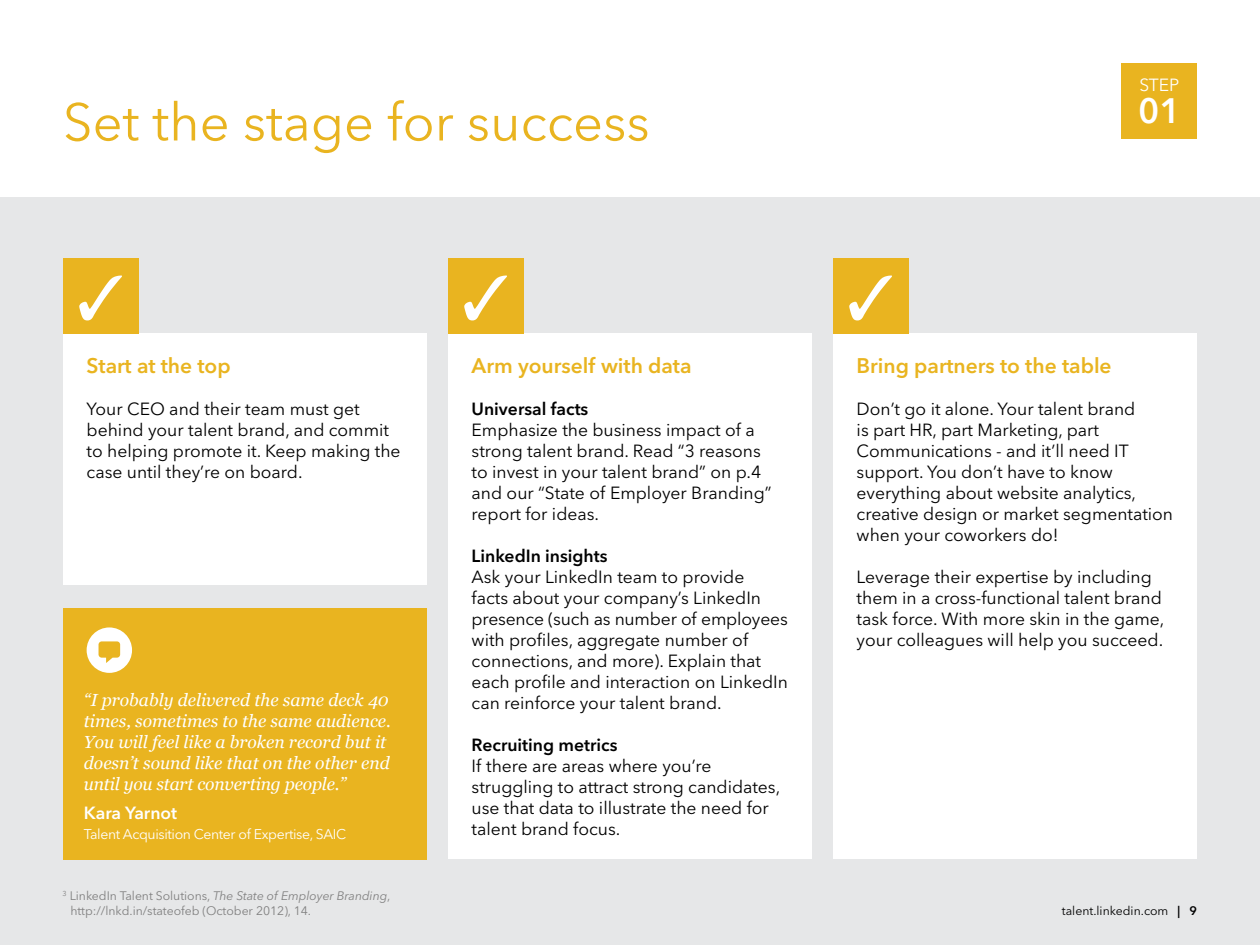
<style>
.page{position:relative;width:1260px;height:945px;background:#fff}
.page>*{position:absolute;margin:0;border:0;box-sizing:border-box;transform-origin:0 0}
.t1{font:52.5px "Avenir Next LT Pro";color:#e9b420}
.t2{font:600 35px "Avenir Next LT Pro";color:#fff}
.t3{font:600 21px "Avenir Next LT Pro";color:#e9b420}
.t4{font:17.5px/21px "Avenir Next LT Pro";color:#000}
.t5{font:italic 17.5px/21px "Georgia";color:#fff}
.t6{font:600 17.5px "Avenir Next LT Pro";color:#000}
.t7{font:600 17.5px "Avenir Next LT Pro";color:#fff}
.t8{font:17.5px "Avenir Next LT Pro";color:#fff}
.t9{font:14px "Avenir Next LT Pro";letter-spacing:-.025em;color:#fff}
.t10{font:12.25px/14.7px "Avenir Next LT Pro";letter-spacing:-.005em;color:#808080}
.t11{font:12.25px "Avenir Next LT Pro";color:#000}
.s1{font-style:italic}
.s2{font-weight:600}
</style>
<div class="page">
<div style="left:0;top:198px;width:1260px;height:747px;background:#e6e7e8"></div>
<div style="left:1122px;top:63px;width:75px;height:75px;background:#e9b420"></div>
<div style="left:63px;top:334px;width:364px;height:251px;background:#fff"></div>
<div style="left:63px;top:258px;width:75px;height:76px;background:#e9b420"></div>
<div style="left:448px;top:334px;width:364px;height:525px;background:#fff"></div>
<div style="left:448px;top:258px;width:75px;height:76px;background:#e9b420"></div>
<div style="left:833px;top:334px;width:364px;height:525px;background:#fff"></div>
<div style="left:833px;top:258px;width:75px;height:76px;background:#e9b420"></div>
<div style="left:63px;top:608px;width:364px;height:251px;background:#e9b420"></div>
<svg style="left:87px;top:627px;width:45px;height:46px"></svg>
<h1 class="t1" style="left:63px;top:91px;width:588px">Set the stage for success</h1>
<p class="t8" style="left:1139px;top:75px;width:42px">STEP</p>
<h2 class="t2" style="left:1138px;top:89px;width:44px">01</h2>
<p class="t3" style="left:87px;top:353px;width:146px">Start at the top</p>
<p class="t4" style="left:87px;top:398px;width:315px">Your CEO and their team must get behind your talent brand, and commit to helping promote it. Keep making the case until they’re on board.</p>
<p class="t5" style="left:84px;top:689px;width:309px">“I probably delivered the same deck 40 times, sometimes to the same audience.<br>You will feel like a broken record but it doesn’t sound like that on the other end until you start converting people.”</p>
<p class="t7" style="left:84px;top:802px;width:95px">Kara Yarnot</p>
<p class="t9" style="left:84px;top:826px;width:264px">Talent Acquisition Center of Expertise, SAIC</p>
<p class="t10" style="left:70px;top:889px;width:322px;text-indent:-8px"><sup>3</sup> LinkedIn Talent Solutions, <span class="s1">The State of Employer Branding</span>, http://lnkd.in/stateofeb (October 2012), 14.</p>
<p class="t3" style="left:472px;top:353px;width:221px">Arm yourself with data</p>
<p class="t6" style="left:472px;top:398px;width:118px">Universal facts</p>
<p class="t4" style="left:472px;top:419px;width:301px">Emphasize the business impact of a strong talent brand. Read “3 reasons to invest in your talent brand” on p.4 and our “State of Employer Branding” report for ideas.</p>
<p class="t6" style="left:472px;top:545px;width:137px">LinkedIn insights</p>
<p class="t4" style="left:472px;top:566px;width:318px">Ask your LinkedIn team to provide<br>facts about your company’s LinkedIn presence (such as number of employees with profiles, aggregate number of connections, and more). Explain that each profile and interaction on LinkedIn can reinforce your talent brand.</p>
<p class="t6" style="left:472px;top:734px;width:147px">Recruiting metrics</p>
<p class="t4" style="left:472px;top:755px;width:310px">If there are areas where you’re struggling to attract strong candidates, use that data to illustrate the need for talent brand focus.</p>
<p class="t3" style="left:857px;top:353px;width:257px">Bring partners to the table</p>
<p class="t4" style="left:857px;top:398px;width:318px">Don’t go it alone. Your talent brand<br>is part HR, part Marketing, part Communications - and it’ll need IT support. You don’t have to know everything about website analytics, creative design or market segmentation when your coworkers do!</p>
<p class="t4" style="left:857px;top:566px;width:309px">Leverage their expertise by including them in a cross-functional talent brand task force. With more skin in the game, your colleagues will help you succeed.</p>
<p class="t11" style="left:1062px;top:903px;width:137px">talent.linkedin.com <span class="s2">| 9</span></p>
</div>
